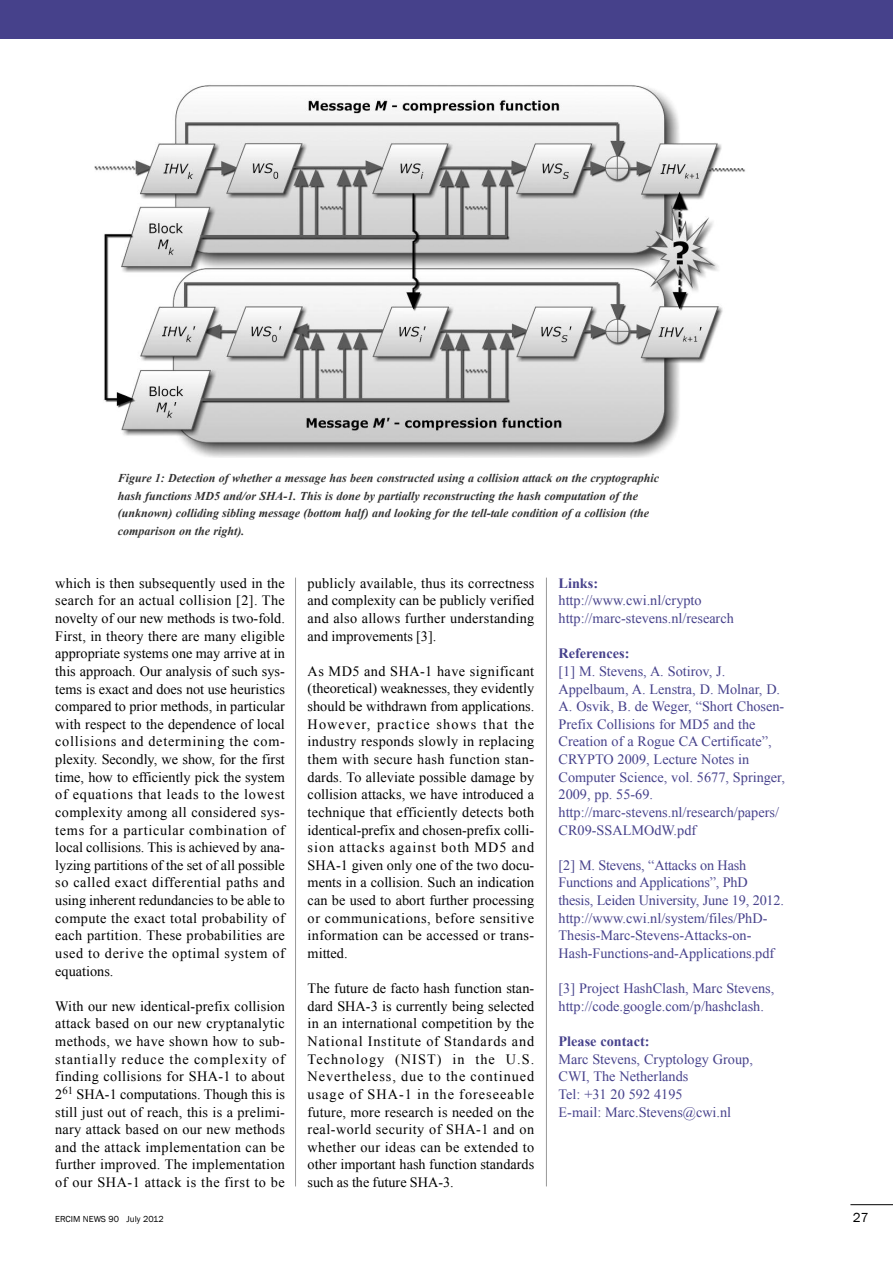
<style>
.page{position:relative;width:893px;height:1263px;background:#fff}
.page>*{position:absolute;margin:0;border:0;box-sizing:border-box;transform-origin:0 0}
.t1{font:14.25px/17.5px "Times New Roman";letter-spacing:.02em;color:#000;text-align:justify}
.t2{font:14.25px/17.5px "Times New Roman";color:#46418b}
.t3{font:700 14.25px "Times New Roman";color:#46418b}
.t4{font:13.5px "Franklin Gothic";color:#000}
.t5{font:italic 700 12px/17.7px "Times New Roman";color:#333}
.t6{font:9px "Franklin Gothic";color:#000}
</style>
<div class="page">
<hr style="left:850px;top:1204px;width:43px;height:1px;background:#000">
<hr style="left:295px;top:578px;width:1px;height:608px;background:#999">
<hr style="left:546px;top:578px;width:1px;height:608px;background:#999">
<div style="left:0;top:0;width:893px;height:38px;background:#46418b"></div>
<img style="left:94px;top:85px;width:651px;height:373px">
<p class="t5" style="left:118px;top:469px;width:543px">Figure 1: Detection of whether a message has been constructed using a collision attack on the cryptographic hash functions MD5 and/or SHA-1. This is done by partially reconstructing the hash computation of the (unknown) colliding sibling message (bottom half) and looking for the tell-tale condition of a collision (the comparison on the right).</p>
<p class="t1" style="left:55px;top:574px;width:231px">which is then subsequently used in the search for an actual collision [2]. The novelty of our new methods is two-fold.<br>First, in theory there are many eligible appropriate systems one may arrive at in this approach. Our analysis of such sys&shy;tems is exact and does not use heuristics compared to prior methods, in particular with respect to the dependence of local collisions and determining the com&shy;plexity. Secondly, we show, for the first time, how to efficiently pick the system of equations that leads to the lowest complexity among all considered sys&shy;tems for a particular combination of local collisions. This is achieved by ana&shy;lyzing partitions of the set of all possible so called exact differential paths and using inherent redundancies to be able to compute the exact total probability of each partition. These probabilities are used to derive the optimal system of equations.</p>
<p class="t1" style="left:55px;top:997px;width:231px">With our new identical-prefix collision attack based on our new cryptanalytic methods, we have shown how to sub&shy;stantially reduce the complexity of finding collisions for SHA-1 to about 2<sup>61</sup> SHA-1 computations. Though this is still just out of reach, this is a prelimi&shy;nary attack based on our new methods and the attack implementation can be further improved. The implementation of our SHA-1 attack is the first to be</p>
<p class="t1" style="left:308px;top:574px;width:228px">publicly available, thus its correctness and complexity can be publicly verified and also allows further understanding and improvements [3].</p>
<p class="t1" style="left:308px;top:662px;width:228px">As MD5 and SHA-1 have significant (theoretical) weaknesses, they evidently should be withdrawn from applications.<br>However, practice shows that the industry responds slowly in replacing them with secure hash function stan&shy;dards. To alleviate possible damage by collision attacks, we have introduced a technique that efficiently detects both identical-prefix and chosen-prefix colli&shy;sion attacks against both MD5 and SHA-1 given only one of the two docu&shy;ments in a collision. Such an indication can be used to abort further processing or communications, before sensitive information can be accessed or trans&shy;mitted.</p>
<p class="t1" style="left:308px;top:979px;width:228px">The future de facto hash function stan&shy;dard SHA-3 is currently being selected in an international competition by the National Institute of Standards and Technology (NIST) in the U.S.<br>Nevertheless, due to the continued usage of SHA-1 in the foreseeable future, more research is needed on the real-world security of SHA-1 and on whether our ideas can be extended to other important hash function standards such as the future SHA-3.</p>
<p class="t3" style="left:559px;top:575px;width:41px">Links:</p>
<p class="t2" style="left:559px;top:592px;width:177px">http://www.cwi.nl/crypto http://marc-stevens.nl/research</p>
<p class="t3" style="left:559px;top:645px;width:72px">References:</p>
<p class="t2" style="left:559px;top:662px;width:228px">[1] M. Stevens, A. Sotirov, J.<br>Appelbaum, A. Lenstra, D. Molnar, D.<br>A. Osvik, B. de Weger, “Short Chosen-<br>Prefix Collisions for MD5 and the<br>Creation of a Rogue CA Certificate”,<br>CRYPTO 2009, Lecture Notes in<br>Computer Science, vol. 5677, Springer,<br>2009, pp. 55-69. http://marc-stevens.nl/research/papers/<br>CR09-SSALMOdW.pdf</p>
<p class="t2" style="left:559px;top:856px;width:227px">[2] M. Stevens, “Attacks on Hash Functions and Applications”, PhD thesis, Leiden University, June 19, 2012. http://www.cwi.nl/system/files/PhD-Thesis-Marc-Stevens-Attacks-on-Hash-Functions-and-Applications.pdf</p>
<p class="t2" style="left:559px;top:979px;width:217px">[3] Project HashClash, Marc Stevens, http://code.google.com/p/hashclash.</p>
<p class="t3" style="left:559px;top:1033px;width:92px">Please contact:</p>
<p class="t2" style="left:559px;top:1050px;width:196px">Marc Stevens, Cryptology Group,<br>CWI, The Netherlands<br>Tel: +31 20 592 4195<br>E-mail: Marc.Stevens@cwi.nl</p>
<p class="t6" style="left:55px;top:1214px;width:110px">ERCIM NEWS 90 July 2012</p>
<p class="t4" style="left:853px;top:1210px;width:17px">27</p>
</div>
